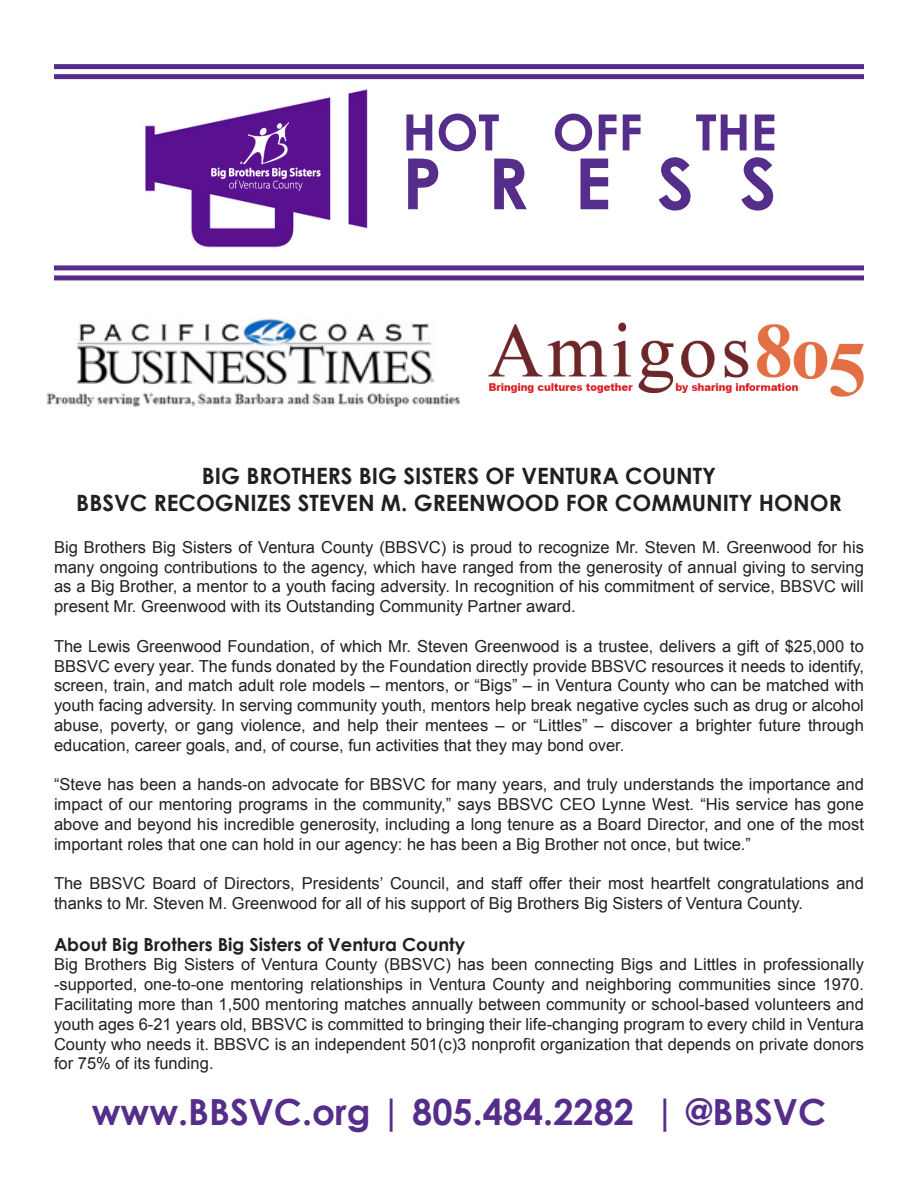
<style>
.page{position:relative;width:918px;height:1188px;background:#fff}
.page>*{position:absolute;margin:0;border:0;box-sizing:border-box;transform-origin:0 0}
.t1{font:700 70.65px "Century Gothic";letter-spacing:.65em;color:#552d8a}
.t2{font:700 49.95px "Century Gothic";color:#552d8a}
.t3{font:700 36px "Century Gothic";color:#552d8a}
.t4{font:700 22.5px "Century Gothic";color:#231f20}
.t5{font:700 18px "Century Gothic";color:#231f20}
.t6{font:16.5px/19.8px "Arial";color:#231f20;text-align:justify}
</style>
<div class="page">
<img style="left:145px;top:89px;width:223px;height:159px">
<img style="left:212px;top:122px;width:108px;height:68px">
<div style="left:54px;top:64px;width:810px;height:5px;background:#552d8a"></div>
<div style="left:54px;top:74px;width:810px;height:5px;background:#552d8a"></div>
<div style="left:54px;top:265px;width:810px;height:5px;background:#552d8a"></div>
<div style="left:54px;top:275px;width:810px;height:5px;background:#552d8a"></div>
<img style="left:46px;top:318px;width:413px;height:89px">
<img style="left:488px;top:322px;width:376px;height:75px">
<p class="t2" style="left:402px;top:94px;width:376px">HOT OFF THE</p>
<p class="t1" style="left:402px;top:130px;width:376px">PRESS</p>
<p class="t4" style="left:202px;top:459px;width:516px">BIG BROTHERS BIG SISTERS OF VENTURA COUNTY</p>
<p class="t4" style="left:76px;top:486px;width:767px">BBSVC RECOGNIZES STEVEN M. GREENWOOD FOR COMMUNITY HONOR</p>
<p class="t6" style="left:54px;top:537px;width:812px">Big Brothers Big Sisters of Ventura County (BBSVC) is proud to recognize Mr. Steven M. Greenwood for his many ongoing contributions to the agency, which have ranged from the generosity of annual giving to serving as a Big Brother, a mentor to a youth facing adversity. In recognition of his commitment of service, BBSVC will present Mr. Greenwood with its Outstanding Community Partner award.</p>
<p class="t6" style="left:54px;top:636px;width:812px">The Lewis Greenwood Foundation, of which Mr. Steven Greenwood is a trustee, delivers a gift of $25,000 to BBSVC every year. The funds donated by the Foundation directly provide BBSVC resources it needs to identify, screen, train, and match adult role models – mentors, or “Bigs” – in Ventura County who can be matched with youth facing adversity. In serving community youth, mentors help break negative cycles such as drug or alcohol abuse, poverty, or gang violence, and help their mentees – or “Littles” – discover a brighter future through education, career goals, and, of course, fun activities that they may bond over.</p>
<p class="t6" style="left:54px;top:775px;width:811px">“Steve has been a hands-on advocate for BBSVC for many years, and truly understands the importance and impact of our mentoring programs in the community,” says BBSVC CEO Lynne West. “His service has gone above and beyond his incredible generosity, including a long tenure as a Board Director, and one of the most important roles that one can hold in our agency: he has been a Big Brother not once, but twice.”</p>
<p class="t6" style="left:54px;top:874px;width:812px">The BBSVC Board of Directors, Presidents’ Council, and staff offer their most heartfelt congratulations and thanks to Mr. Steven M. Greenwood for all of his support of Big Brothers Big Sisters of Ventura County.</p>
<p class="t5" style="left:54px;top:930px;width:413px">About Big Brothers Big Sisters of Ventura County</p>
<p class="t6" style="left:54px;top:955px;width:812px">Big Brothers Big Sisters of Ventura County (BBSVC) has been connecting Bigs and Littles in professionally -supported, one-to-one mentoring relationships in Ventura County and neighboring communities since 1970.<br>Facilitating more than 1,500 mentoring matches annually between community or school-based volunteers and youth ages 6-21 years old, BBSVC is committed to bringing their life-changing program to every child in Ventura County who needs it. BBSVC is an independent 501(c)3 nonprofit organization that depends on private donors for 75% of its funding.</p>
<p class="t3" style="left:92px;top:1085px;width:736px">www.BBSVC.org | 805.484.2282 | @BBSVC</p>
</div>
